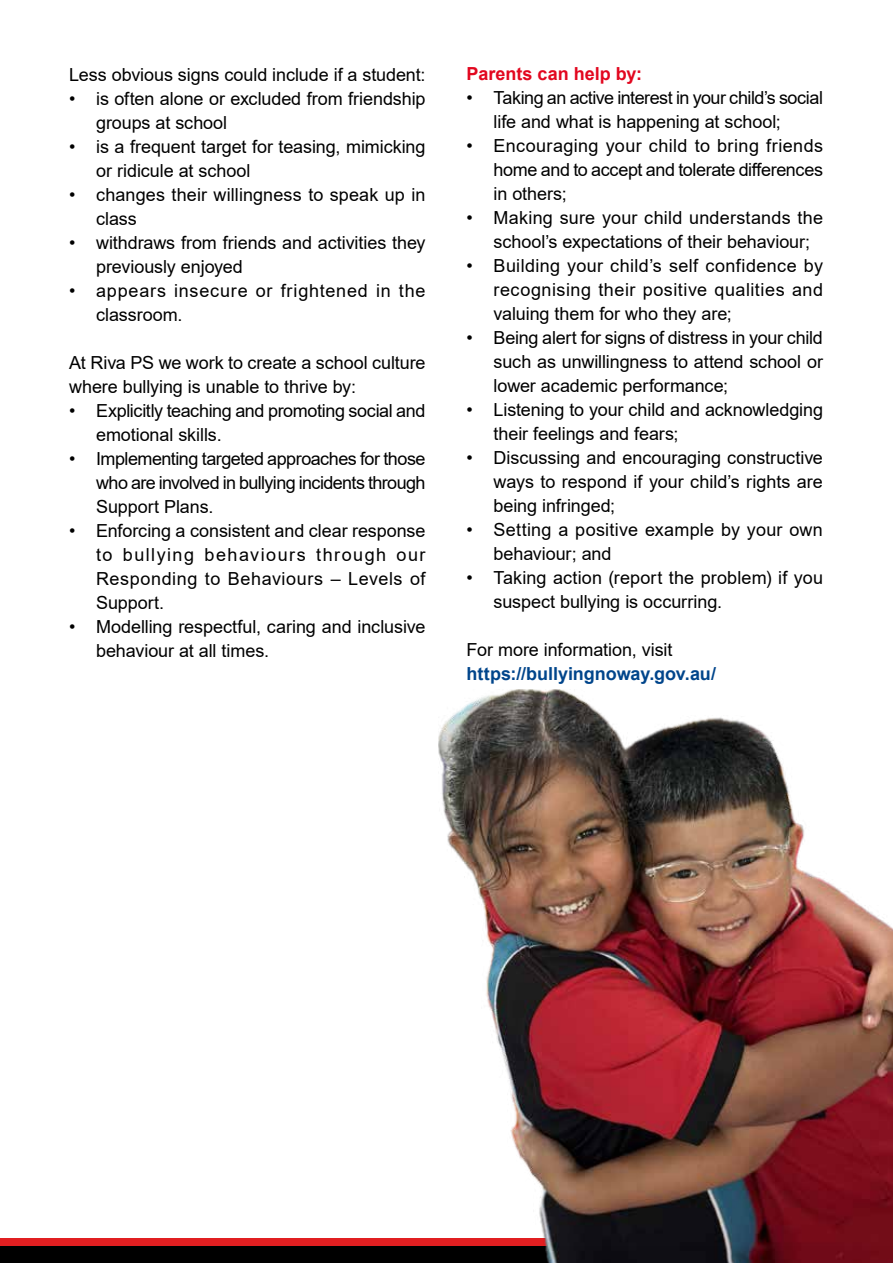
<style>
.page{position:relative;width:893px;height:1263px;background:#fff}
.page>*{position:absolute;margin:0;border:0;box-sizing:border-box;transform-origin:0 0}
.t1{font:18px/24px "Arial";letter-spacing:-.005em;color:#000}
.t2{font:18px/24px "Arial";letter-spacing:.015em;color:#000}
.t3{font:18px/24px "Arial";letter-spacing:.04em;color:#000}
.t4{font:700 18px "Arial";color:#00458b}
.t5{font:700 18px "Arial";color:#e2071f}
</style>
<div class="page">
<div style="left:0;top:1238px;width:893px;height:23px;background:#e11f21"></div>
<div style="left:0;top:1246px;width:893px;height:17px;background:#000"></div>
<img style="left:438px;top:689px;width:455px;height:574px">
<p class="t1" style="left:69px;top:62px;width:358px">Less obvious signs could include if a student:</p>
<p class="t1" style="left:96px;top:86px;width:331px;text-indent:-27px">• is often alone or excluded from friendship groups at school</p>
<p class="t1" style="left:96px;top:134px;width:331px;text-indent:-27px">• is a frequent target for teasing, mimicking or ridicule at school</p>
<p class="t1" style="left:96px;top:182px;width:331px;text-indent:-27px">• changes their willingness to speak up in class</p>
<p class="t1" style="left:96px;top:230px;width:331px;text-indent:-27px">• withdraws from friends and activities they previously enjoyed</p>
<p class="t3" style="left:96px;top:278px;width:331px;text-indent:-27px">• appears insecure or frightened in the classroom.</p>
<p class="t1" style="left:69px;top:350px;width:358px">At Riva PS we work to create a school culture where bullying is unable to thrive by:</p>
<p class="t1" style="left:96px;top:398px;width:331px;text-indent:-27px">• Explicitly teaching and promoting social and emotional skills.</p>
<p class="t1" style="left:96px;top:446px;width:331px;text-align:justify;text-indent:-27px">• Implementing targeted approaches for those who are involved in bullying incidents through Support Plans.</p>
<p class="t1" style="left:96px;top:518px;width:331px;text-align:justify;text-indent:-27px">• Enforcing a consistent and clear response to bullying behaviours through our Responding to Behaviours – Levels of Support.</p>
<p class="t1" style="left:96px;top:614px;width:331px;text-indent:-27px">• Modelling respectful, caring and inclusive behaviour at all times.</p>
<p class="t5" style="left:467px;top:61px;width:177px">Parents can help by:</p>
<p class="t1" style="left:494px;top:86px;width:331px;text-indent:-27px">• Taking an active interest in your child’s social life and what is happening at school;</p>
<p class="t1" style="left:494px;top:134px;width:331px;text-align:justify;text-indent:-27px">• Encouraging your child to bring friends home and to accept and tolerate differences in others;</p>
<p class="t1" style="left:494px;top:206px;width:331px;text-indent:-27px">• Making sure your child understands the school’s expectations of their behaviour;</p>
<p class="t1" style="left:494px;top:254px;width:331px;text-align:justify;text-indent:-27px">• Building your child’s self confidence by recognising their positive qualities and valuing them for who they are;</p>
<p class="t1" style="left:494px;top:326px;width:331px;text-align:justify;text-indent:-27px">• Being alert for signs of distress in your child such as unwillingness to attend school or lower academic performance;</p>
<p class="t1" style="left:494px;top:398px;width:331px;text-indent:-27px">• Listening to your child and acknowledging their feelings and fears;</p>
<p class="t1" style="left:494px;top:446px;width:331px;text-align:justify;text-indent:-27px">• Discussing and encouraging constructive ways to respond if your child’s rights are being infringed;</p>
<p class="t2" style="left:494px;top:518px;width:331px;text-indent:-27px">• Setting a positive example by your own behaviour; and</p>
<p class="t1" style="left:494px;top:566px;width:331px;text-indent:-27px">• Taking action (report the problem) if you suspect bullying is occurring.</p>
<p class="t1" style="left:467px;top:638px;width:207px">For more information, visit</p>
<p class="t4" style="left:467px;top:661px;width:251px">https://bullyingnoway.gov.au/</p>
</div>
